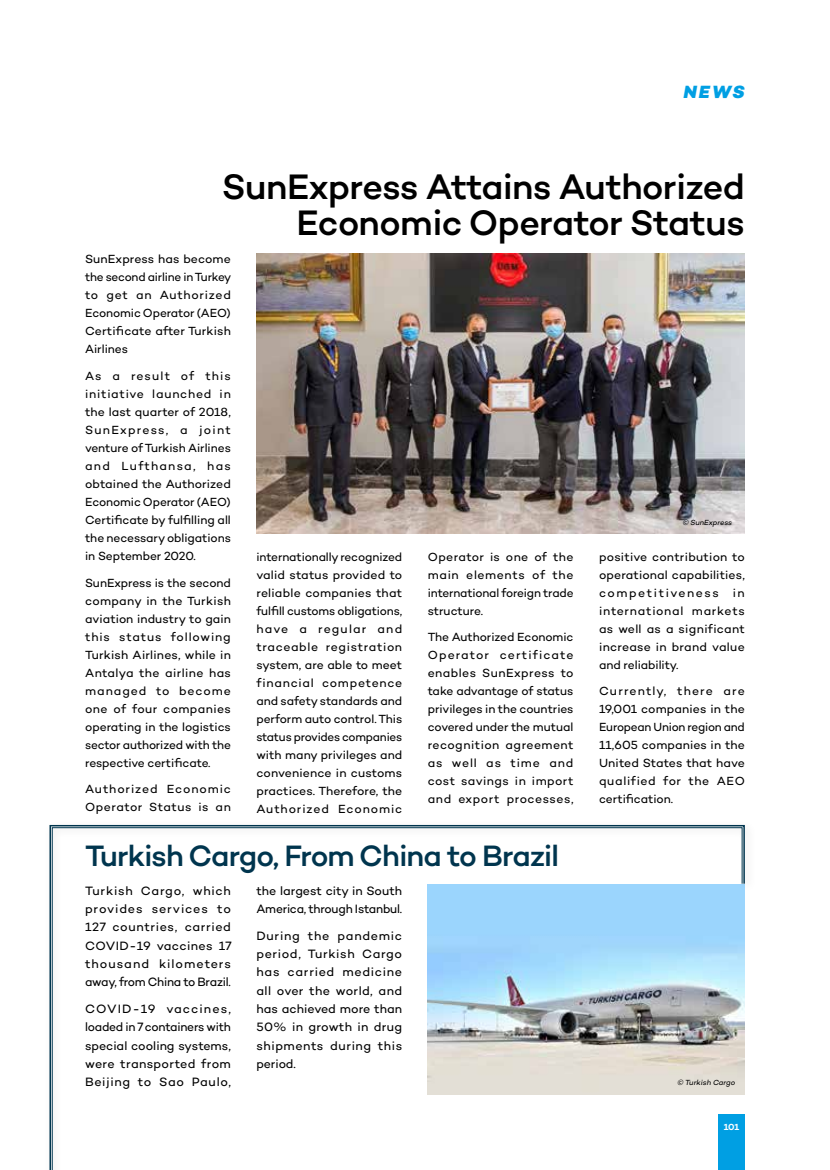
<style>
.page{position:relative;width:830px;height:1170px;background:#fff}
.page>*{position:absolute;margin:0;border:0;box-sizing:border-box;transform-origin:0 0}
.t1{font:500 36px/36px "Campton";letter-spacing:-.015em;color:#000;text-align:right}
.t2{font:500 30px "Campton";letter-spacing:-.03em;color:#00354e}
.t3{font:italic 800 18px "Campton";color:#009fe3}
.t4{font:12.3px/18.3px "Campton";letter-spacing:.005em;color:#000;text-align:justify}
.t5{font:12.3px/18.3px "Campton";letter-spacing:-.015em;color:#000}
.t6{font:12px/18px "Campton";letter-spacing:.005em;color:#000;text-align:justify}
.t7{font:12px/18px "Campton";letter-spacing:.055em;color:#000}
.t8{font:600 9px "Campton";color:#fff}
.t9{font:italic 7.5px "Campton";letter-spacing:-.01em;color:#000}
.s1{font-family:"Chronica Pro Regular It";font-style:normal}
</style>
<div class="page">
<img style="left:256px;top:254px;width:488px;height:279px">
<svg style="left:52px;top:827px;width:690px;height:342px"></svg>
<div style="left:717px;top:1114px;width:27px;height:55px;background:#009fe3"></div>
<h3 class="t3" style="left:683px;top:81px;width:63px">NEWS</h3>
<h1 class="t1" style="left:222px;top:168px;width:524px">SunExpress Attains Authorized<br>Economic Operator Status</h1>
<p class="t6" style="left:85px;top:250px;width:148px">SunExpress has become the second airline in Turkey to get an Authorized Economic Operator (AEO)<br>Certificate after Turkish Airlines</p>
<p class="t6" style="left:85px;top:366px;width:147px">As a result of this initiative launched in the last quarter of 2018, SunExpress, a joint venture of Turkish Airlines and Lufthansa, has obtained the Authorized Economic Operator (AEO)<br>Certificate by fulfilling all the necessary obligations in September 2020.</p>
<p class="t6" style="left:85px;top:573px;width:147px">SunExpress is the second company in the Turkish aviation industry to gain this status following Turkish Airlines, while in Antalya the airline has managed to become one of four companies operating in the logistics sector authorized with the respective certificate.</p>
<p class="t7" style="left:85px;top:779px;width:147px">Authorized Economic<br>Operator Status is an</p>
<p class="t9" style="left:682px;top:517px;width:51px"><span class="s1">©</span> SunExpress</p>
<p class="t6" style="left:256px;top:547px;width:147px">internationally recognized valid status provided to reliable companies that fulfill customs obligations, have a regular and traceable registration system, are able to meet financial competence and safety standards and perform auto control. This status provides companies with many privileges and convenience in customs practices. Therefore, the Authorized Economic</p>
<p class="t6" style="left:427px;top:547px;width:147px">Operator is one of the main elements of the international foreign trade structure.</p>
<p class="t6" style="left:598px;top:547px;width:147px">positive contribution to operational capabilities, competitiveness in international markets as well as a significant increase in brand value and reliability.</p>
<p class="t6" style="left:598px;top:681px;width:147px">Currently, there are 19,001 companies in the European Union region and 11,605 companies in the United States that have qualified for the AEO certification.</p>
<p class="t6" style="left:427px;top:627px;width:147px">The Authorized Economic Operator certificate enables SunExpress to take advantage of status privileges in the countries covered under the mutual recognition agreement as well as time and cost savings in import and export processes,</p>
<h2 class="t2" style="left:85px;top:837px;width:475px">Turkish Cargo, From China to Brazil</h2>
<p class="t4" style="left:85px;top:881px;width:148px">Turkish Cargo, which provides services to 127 countries, carried COVID-19 vaccines 17 thousand kilometers away, from China to Brazil.</p>
<p class="t4" style="left:85px;top:999px;width:147px">COVID-19 vaccines, loaded in 7 containers with special cooling systems, were transported from Beijing to Sao Paulo,</p>
<p class="t5" style="left:256px;top:881px;width:147px">the largest city in South<br>America, through Istanbul.</p>
<p class="t4" style="left:256px;top:926px;width:147px">During the pandemic period, Turkish Cargo has carried medicine all over the world, and has achieved more than 50% in growth in drug shipments during this period.</p>
<p class="t9" style="left:677px;top:1077px;width:59px"><span class="s1">©</span> Turkish Cargo</p>
<p class="t8" style="left:723px;top:1120px;width:17px">101</p>
</div>
